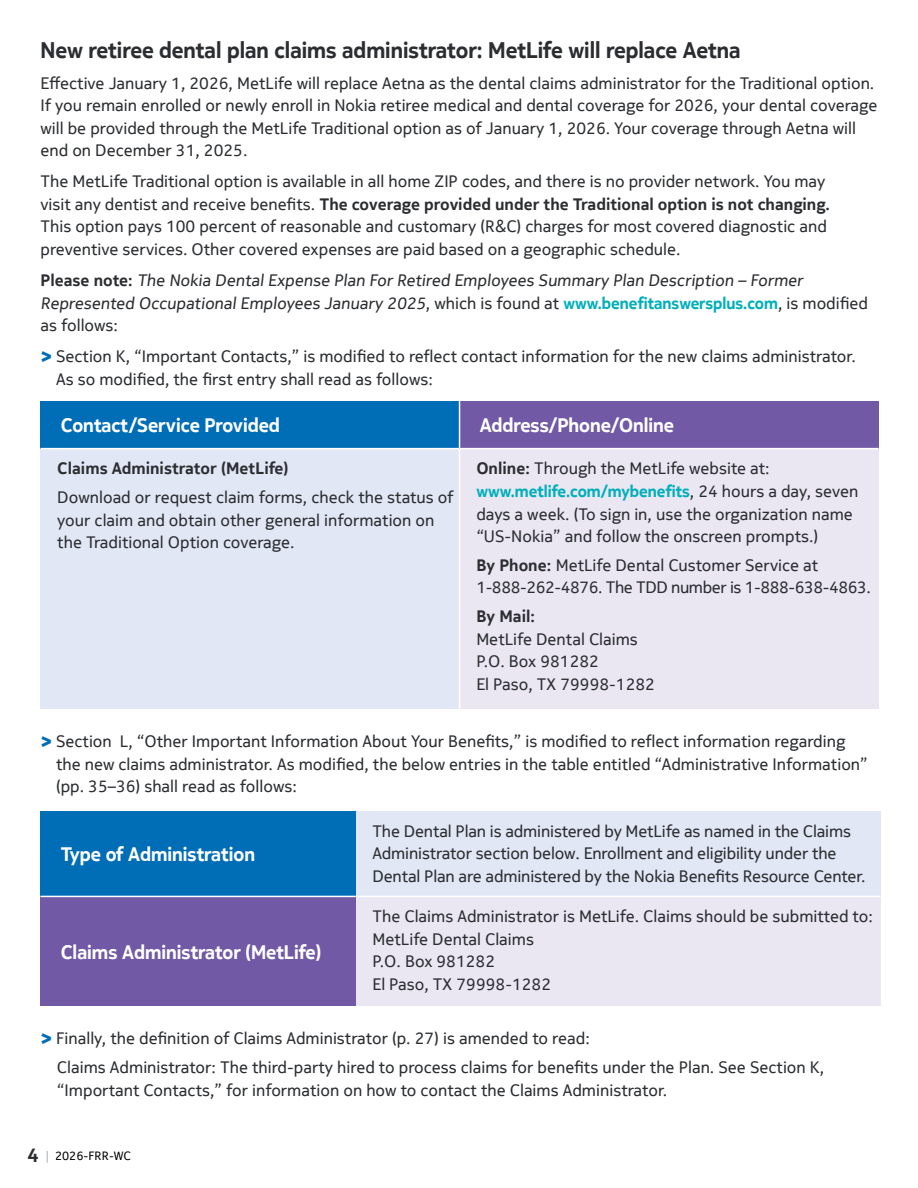
<style>
.page{position:relative;width:918px;height:1188px;background:#fff}
.page>*{position:absolute;margin:0;border:0;box-sizing:border-box;transform-origin:0 0}
.t1{font:700 22.5px "Nokia Pure Headline";color:#2b2d30}
.t2{font:700 19.5px "Nokia Pure Headline";color:#fff}
.t3{font:16.5px/22.5px "Nokia Pure Text";color:#2b2d30}
.t4{font:16.5px/22.5px "Nokia Pure Text";letter-spacing:-.025em;color:#2b2d30}
.t5{font:700 16.5px "Nokia Pure Headline";color:#00afb9}
.t6{font:700 16.5px "Nokia Pure Text";color:#2b2d30}
.t7{font:12px "Nokia Pure Text";color:#000}
.s1{font-weight:700}
.s2{font-family:"Nokia Pure Headline";font-weight:700;color:#00afb9}
.s3{font-family:"Nokia Pure Headline";font-weight:800;font-size:21px;color:#006db7}
.s4{font-family:"Nokia Pure Text";font-weight:400;color:#2b2d30}
.s5{font-weight:700;font-size:19.5px;color:#2b2d30}
.s6{color:#b2b5b7}
</style>
<div class="page">
<div style="left:40px;top:401px;width:420px;height:48px;background:#006db7"></div>
<div style="left:460px;top:401px;width:419px;height:48px;background:#7159a6"></div>
<div style="left:40px;top:449px;width:420px;height:259px;background:#e2e7f5"></div>
<div style="left:460px;top:449px;width:419px;height:259px;background:#eae7f3"></div>
<hr style="left:459px;top:449px;width:1px;height:259px;background:#fff">
<hr style="left:459px;top:401px;width:1px;height:47px;background:#fff">
<hr style="left:40px;top:448px;width:420px;height:1px;background:#fff">
<hr style="left:460px;top:448px;width:419px;height:1px;background:#fff">
<div style="left:40px;top:811px;width:316px;height:85px;background:#006db7"></div>
<div style="left:356px;top:811px;width:525px;height:85px;background:#e2e7f5"></div>
<div style="left:40px;top:896px;width:316px;height:110px;background:#7159a6"></div>
<div style="left:356px;top:896px;width:525px;height:110px;background:#eae7f3"></div>
<hr style="left:40px;top:896px;width:316px;height:1px;background:#fff">
<hr style="left:356px;top:896px;width:525px;height:1px;background:#fff">
<h1 class="t1" style="left:40px;top:35px;width:701px">New retiree dental plan claims administrator: MetLife will replace Aetna</h1>
<p class="t3" style="left:40px;top:72px;width:839px">Effective January 1, 2026, MetLife will replace Aetna as the dental claims administrator for the Traditional option.<br>If you remain enrolled or newly enroll in Nokia retiree medical and dental coverage for 2026, your dental coverage will be provided through the MetLife Traditional option as of January 1, 2026. Your coverage through Aetna will end on December 31, 2025.</p>
<p class="t3" style="left:40px;top:170px;width:791px">The MetLife Traditional option is available in all home ZIP codes, and there is no provider network. You may visit any dentist and receive benefits. <span class="s1">The coverage provided under the Traditional option is not changing.<br></span>This option pays 100 percent of reasonable and customary (R&amp;C) charges for most covered diagnostic and preventive services. Other covered expenses are paid based on a geographic schedule.</p>
<p class="t3" style="left:40px;top:269px;width:829px"><span class="s1">P l e a s e n ote :</span> The Nokia Dental Expense Plan For Retired Employees Summary Plan Description – Former<br>Represented Occupational Employees January 2025, which is found at <span class="s2">www.benefitanswersplus.com</span>, is modified as follows:</p>
<p class="t3" style="left:56px;top:345px;width:801px;text-indent:-16px"><span class="s3">&gt;</span> Section K, “Important Contacts,” is modified to reflect contact information for the new claims administrator.<br>As so modified, the first entry shall read as follows:</p>
<p class="t2" style="left:61px;top:413px;width:221px">Contact/Service Provided</p>
<p class="t2" style="left:480px;top:413px;width:196px">Address/Phone/Online</p>
<p class="t6" style="left:57px;top:458px;width:233px">Claims Administrator (MetLife)</p>
<p class="t3" style="left:57px;top:486px;width:398px">Download or request claim forms, check the status of your claim and obtain other general information on the Traditional Option coverage.</p>
<p class="t3" style="left:476px;top:457px;width:295px"><span class="s1">Online:</span> Through the MetLife website at:</p>
<p class="t5" style="left:476px;top:481px;width:384px">www.metlife.com/mybenefits<span class="s4">, 24 hours a day, seven</span></p>
<p class="t3" style="left:476px;top:502px;width:378px">days a week. (To sign in, use the organization name “US-Nokia” and follow the onscreen prompts.)</p>
<p class="t4" style="left:476px;top:554px;width:396px"><span class="s1">By Phone:</span> MetLife Dental Customer Service at<br>1-888-262-4876. The TDD number is 1-888-638-4863.</p>
<p class="t6" style="left:476px;top:606px;width:60px">By Mail:</p>
<p class="t3" style="left:476px;top:628px;width:180px">MetLife Dental Claims<br>P.O. Box 981282<br>El Paso, TX 79998-1282</p>
<p class="t3" style="left:56px;top:730px;width:813px;text-indent:-16px"><span class="s3">&gt;</span> Section L, “Other Important Information About Your Benefits,” is modified to reflect information regarding the new claims administrator. As modified, the below entries in the table entitled “Administrative Information” (pp. 35–36) shall read as follows:</p>
<p class="t2" style="left:61px;top:842px;width:196px">Type of Administration</p>
<p class="t2" style="left:61px;top:939px;width:262px">Claims Administrator (MetLife)</p>
<p class="t3" style="left:372px;top:820px;width:495px">The Dental Plan is administered by MetLife as named in the Claims<br>Administrator section below. Enrollment and eligibility under the<br>Dental Plan are administered by the Nokia Benefits Resource Center.</p>
<p class="t3" style="left:372px;top:905px;width:502px">The Claims Administrator is MetLife. Claims should be submitted to:<br>MetLife Dental Claims<br>P.O. Box 981282<br>El Paso, TX 79998-1282</p>
<p class="t3" style="left:57px;top:1024px;width:769px;line-height:29px;text-indent:-16px"><span class="s3">&gt;</span> Finally, the definition of Claims Administrator (p. 27) is amended to read:<br>Claims Administrator: The third-party hired to process claims for benefits under the Plan. See Section K,</p>
<p class="t3" style="left:57px;top:1079px;width:612px">“Important Contacts,” for information on how to contact the Claims Administrator.</p>
<p class="t7" style="left:27px;top:1148px;width:105px"><span class="s5">4</span> <span class="s6">|</span> 2026-FRR-WC</p>
</div>
